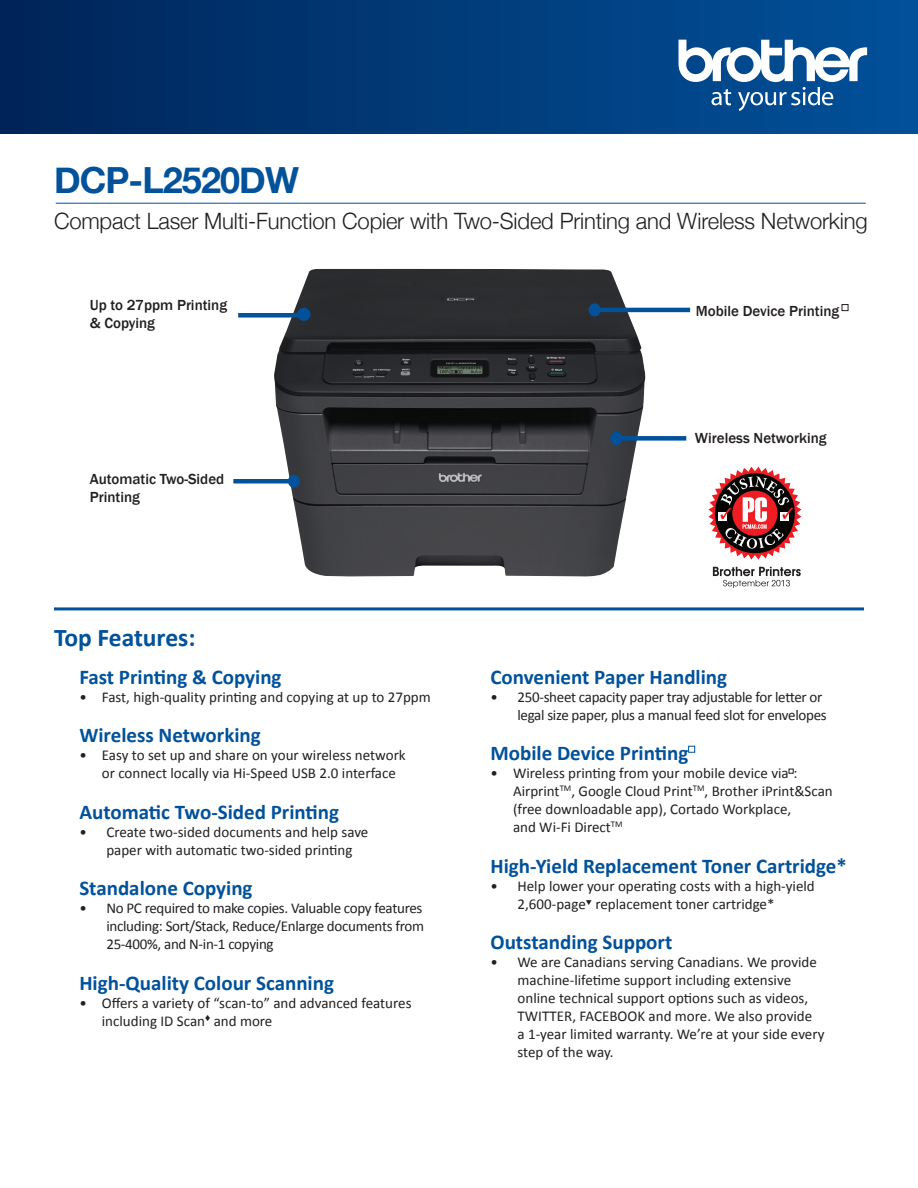
<style>
.page{position:relative;width:918px;height:1188px;background:#fff}
.page>*{position:absolute;margin:0;border:0;box-sizing:border-box;transform-origin:0 0}
.t1{font:700 36px "Helvetica Neue";letter-spacing:-.025em;color:#01519b}
.t2{font:700 25.5px "Calibri";color:#01519b}
.t3{font:300 22.5px "Helvetica Neue";letter-spacing:-.01em;color:#231f20}
.t4{font:700 21px "Calibri";color:#01519b}
.t5{font:15px/18px "Calibri";color:#231f20}
.t6{font:15px/18px "Calibri";letter-spacing:-.02em;color:#231f20;text-align:right}
.t7{font:500 15px/18px "Franklin Gothic";color:#231f20}
</style>
<div class="page">
<div style="left:0;top:0;width:918px;height:133px;background:linear-gradient(to right,#002559,#01519a)"></div>
<svg style="left:679px;top:40px;width:188px;height:71px"></svg>
<img style="left:274px;top:269px;width:372px;height:308px">
<div style="left:842px;top:304px;width:6px;height:7px;border:1px solid #231f20"></div>
<div style="left:297px;top:308px;width:13px;height:13px;background:#01519b;border-radius:50%"></div>
<div style="left:238px;top:313px;width:71px;height:5px;background:#01519b"></div>
<svg style="left:589px;top:303px;width:12px;height:14px"></svg>
<hr style="left:589px;top:308px;width:101px;height:4px;background:#01519b">
<div style="left:288px;top:475px;width:12px;height:13px;background:#01519b;border-radius:50%"></div>
<div style="left:233px;top:479px;width:66px;height:5px;background:#01519b"></div>
<svg style="left:708px;top:467px;width:93px;height:93px"></svg>
<svg style="left:713px;top:567px;width:88px;height:21px"></svg>
<div style="left:610px;top:432px;width:12px;height:13px;background:#01519b;border-radius:50%"></div>
<div style="left:617px;top:436px;width:69px;height:5px;background:#01519b"></div>
<hr style="left:54px;top:607px;width:810px;height:3px;background:#01519b">
<div style="left:688px;top:746px;width:7px;height:7px;border:1px solid #01519b"></div>
<svg style="left:789px;top:769px;width:4px;height:4px"></svg>
<hr style="left:56px;top:203px;width:810px;height:1px;background:#01519b">
<p class="t1" style="left:54px;top:152px;width:247px">DCP-L2520DW</p>
<p class="t3" style="left:54px;top:202px;width:815px">Compact Laser Multi-Function Copier with Two-Sided Printing and Wireless Networking</p>
<p class="t7" style="left:90px;top:296px;width:139px">Up to 27ppm Printing</p>
<p class="t7" style="left:90px;top:314px;width:67px">&amp; Copying</p>
<p class="t7" style="left:90px;top:470px;width:136px">Automatic Two-Sided<br>Printing</p>
<p class="t2" style="left:54px;top:621px;width:143px">Top Features:</p>
<p class="t4" style="left:79px;top:663px;width:204px">Fast Printing &amp; Copying</p>
<p class="t5" style="left:79px;top:688px;width:353px">• Fast, high-quality printing and copying at up to 27ppm</p>
<p class="t4" style="left:79px;top:722px;width:183px">Wireless Networking</p>
<p class="t5" style="left:102px;top:746px;width:305px;text-indent:-22px">• Easy to set up and share on your wireless network or connect locally via Hi-Speed USB 2.0 interface</p>
<p class="t4" style="left:79px;top:798px;width:261px">Automatic Two-Sided Printing</p>
<p class="t5" style="left:106px;top:823px;width:264px;text-indent:-27px">• Create two-sided documents and help save paper with automatic two-sided printing</p>
<p class="t4" style="left:79px;top:875px;width:175px">Standalone Copying</p>
<p class="t5" style="left:106px;top:899px;width:319px;text-align:justify;text-indent:-27px">• No PC required to make copies. Valuable copy features including: Sort/Stack, Reduce/Enlarge documents from 25-400%, and N-in-1 copying</p>
<p class="t4" style="left:79px;top:969px;width:256px">High-Quality Colour Scanning</p>
<p class="t5" style="left:79px;top:994px;width:334px">• Offers a variety of “scan-to” and advanced features</p>
<p class="t5" style="left:102px;top:1012px;width:172px">including ID Scan♦ and more</p>
<p class="t7" style="left:696px;top:302px;width:145px">Mobile Device Printing</p>
<p class="t7" style="left:695px;top:429px;width:133px">Wireless Networking</p>
<p class="t4" style="left:490px;top:663px;width:238px">Convenient Paper Handling</p>
<p class="t6" style="left:490px;top:688px;width:338px">• 250-sheet capacity paper tray adjustable for letter or legal size paper, plus a manual feed slot for envelopes</p>
<p class="t4" style="left:490px;top:740px;width:199px">Mobile Device Printing</p>
<p class="t5" style="left:513px;top:764px;width:321px;text-indent:-22px">• Wireless printing from your mobile device via :<br>Airprint<sup>TM</sup>, Google Cloud Print<sup>TM</sup>, Brother iPrint&amp;Scan (free downloadable app), Cortado Workplace,<br>and Wi-Fi Direct<sup>TM</sup></p>
<p class="t4" style="left:490px;top:852px;width:358px">High-Yield Replacement Toner Cartridge*</p>
<p class="t5" style="left:490px;top:877px;width:326px">• Help lower your operating costs with a high-yield</p>
<p class="t5" style="left:518px;top:895px;width:258px">2,600-page▼ replacement toner cartridge*</p>
<p class="t4" style="left:490px;top:929px;width:183px">Outstanding Support</p>
<p class="t5" style="left:490px;top:953px;width:328px">• We are Canadians serving Canadians. We provide</p>
<p class="t5" style="left:518px;top:971px;width:275px">machine-lifetime support including extensive</p>
<p class="t5" style="left:518px;top:989px;width:308px">online technical support options such as videos, TWITTER, FACEBOOK and more. We also provide<br>a 1-year limited warranty. We’re at your side every step of the way.</p>
</div>
